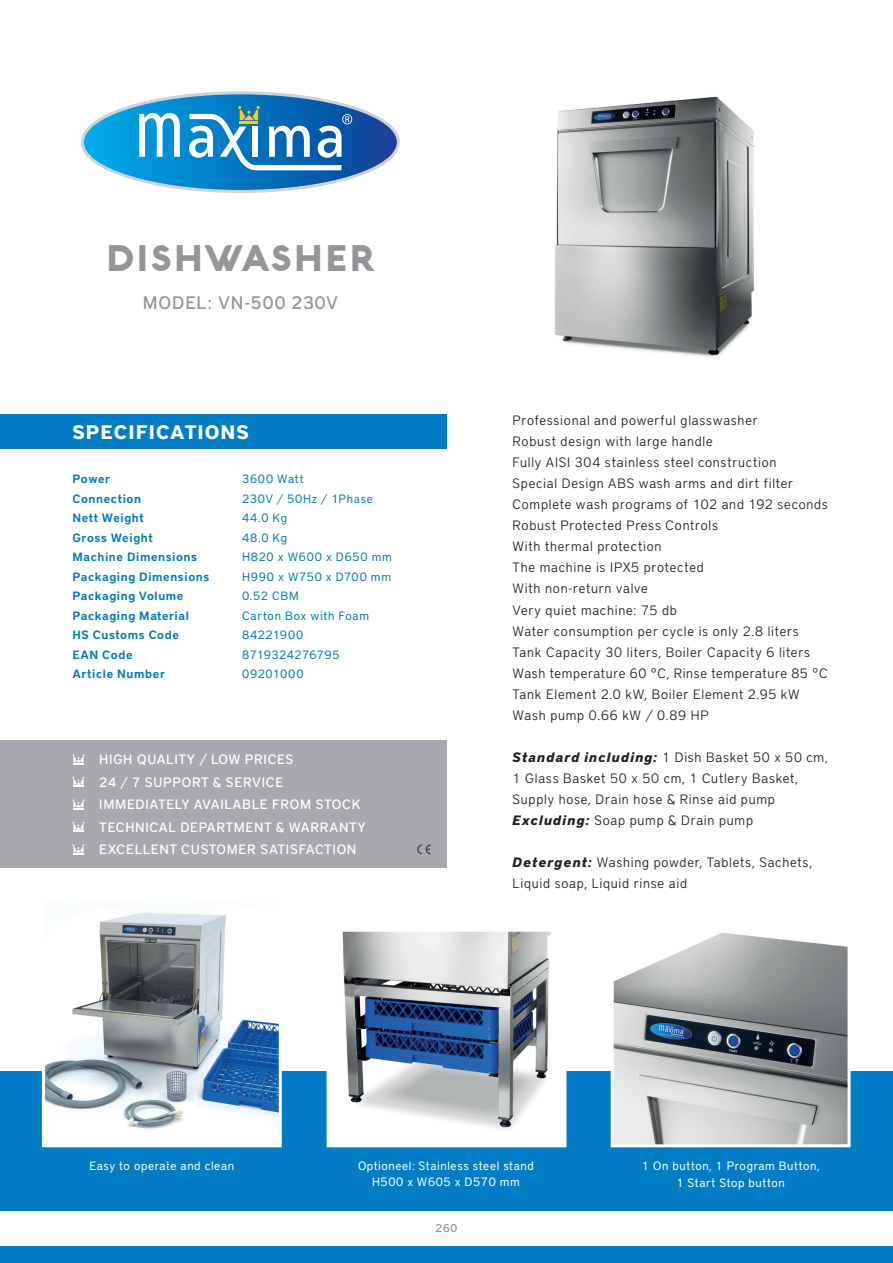
<style>
.page{position:relative;width:893px;height:1263px;background:#fff}
.page>*{position:absolute;margin:0;border:0;box-sizing:border-box;transform-origin:0 0}
.t1{font:900 36px "Aquawax";letter-spacing:.055em;color:#939598}
.t2{font:700 19.5px "District Pro";letter-spacing:.05em;color:#fff}
.t3{font:500 18px "District Pro";letter-spacing:.05em;color:#939598}
.t4{font:300 13.5px/21px "District Pro";letter-spacing:.055em;color:#231f20}
.t5{font:500 13.5px/22.5px "District Pro";letter-spacing:.05em;color:#fff}
.t6{font:600 12px/19.5px "District Pro";letter-spacing:.05em;color:#007dc5}
.t7{font:12px/19.5px "District Pro";letter-spacing:.06em;color:#007dc5}
.t8{font:12px/16.5px "District Pro";letter-spacing:.05em;color:#fff;text-align:center}
.t9{font:500 11.25px "District Pro";color:#939598}
.s1{font-weight:700;font-style:italic}
</style>
<div class="page">
<div style="left:0;top:1071px;width:893px;height:192px;background:#007dc5"></div>
<div style="left:0;top:1211px;width:893px;height:34px;background:#fff"></div>
<div style="left:0;top:740px;width:446px;height:128px;background:#a8a9ad"></div>
<div style="left:0;top:415px;width:446px;height:34px;background:#007dc5"></div>
<svg style="left:82px;top:93px;width:316px;height:99px"></svg>
<svg style="left:73px;top:754px;width:11px;height:10px"></svg>
<svg style="left:73px;top:777px;width:11px;height:10px"></svg>
<svg style="left:73px;top:799px;width:11px;height:10px"></svg>
<svg style="left:73px;top:844px;width:11px;height:10px"></svg>
<svg style="left:73px;top:822px;width:11px;height:10px"></svg>
<svg style="left:417px;top:844px;width:14px;height:10px"></svg>
<svg style="left:41px;top:902px;width:241px;height:246px"></svg>
<img style="left:555px;top:96px;width:199px;height:261px">
<svg style="left:610px;top:932px;width:241px;height:216px;background:#a8acae"></svg>
<svg style="left:326px;top:931px;width:241px;height:217px;background:#afb8c3"></svg>
<h1 class="t1" style="left:106px;top:234px;width:270px">DISHWASHER</h1>
<h3 class="t3" style="left:143px;top:290px;width:197px">MODEL: VN-500 230V</h3>
<h2 class="t2" style="left:73px;top:418px;width:178px">SPECIFICATIONS</h2>
<p class="t6" style="left:73px;top:469px;width:138px">Power<br>Connection<br>Nett Weight<br>Gross Weight<br>Machine Dimensions<br>Packaging Dimensions<br>Packaging Volume<br>Packaging Material<br>HS Customs Code<br>EAN Code<br>Article Number</p>
<p class="t7" style="left:242px;top:469px;width:151px">3600 Watt<br>230V / 50Hz / 1Phase<br>44.0 Kg<br>48.0 Kg<br>H820 x W600 x D650 mm<br>H990 x W750 x D700 mm<br>0.52 CBM<br>Carton Box with Foam<br>84221900<br>8719324276795<br>09201000</p>
<p class="t5" style="left:99px;top:748px;width:268px">HIGH QUALITY / LOW PRICES<br>24 / 7 SUPPORT &amp; SERVICE<br>IMMEDIATELY AVAILABLE FROM STOCK<br>TECHNICAL DEPARTMENT &amp; WARRANTY<br>EXCELLENT CUSTOMER SATISFACTION</p>
<p class="t4" style="left:513px;top:409px;width:317px">Professional and powerful glasswasher<br>Robust design with large handle<br>Fully AISI 304 stainless steel construction<br>Special Design ABS wash arms and dirt filter Complete wash programs of 102 and 192 seconds Robust Protected Press Controls<br>With thermal protection<br>The machine is IPX5 protected<br>With non-return valve<br>Very quiet machine: 75 db<br>Water consumption per cycle is only 2.8 liters Tank Capacity 30 liters, Boiler Capacity 6 liters Wash temperature 60 °C, Rinse temperature 85 °C Tank Element 2.0 kW, Boiler Element 2.95 kW Wash pump 0.66 kW / 0.89 HP</p>
<p class="t4" style="left:513px;top:745px;width:317px"><span class="s1">Standard including:</span> 1 Dish Basket 50 x 50 cm, 1 Glass Basket 50 x 50 cm, 1 Cutlery Basket, Supply hose, Drain hose &amp; Rinse aid pump <span class="s1">Excluding:</span> Soap pump &amp; Drain pump</p>
<p class="t4" style="left:513px;top:850px;width:301px"><span class="s1">Detergent:</span> Washing powder, Tablets, Sachets,<br>Liquid soap, Liquid rinse aid</p>
<p class="t8" style="left:358px;top:1157px;width:177px">Optioneel: Stainless steel stand<br>H500 x W605 x D570 mm</p>
<p class="t8" style="left:89px;top:1157px;width:146px">Easy to operate and clean</p>
<p class="t8" style="left:642px;top:1157px;width:179px">1 On button, 1 Program Button,<br>1 Start Stop button</p>
<p class="t9" style="left:436px;top:1221px;width:23px">260</p>
</div>
